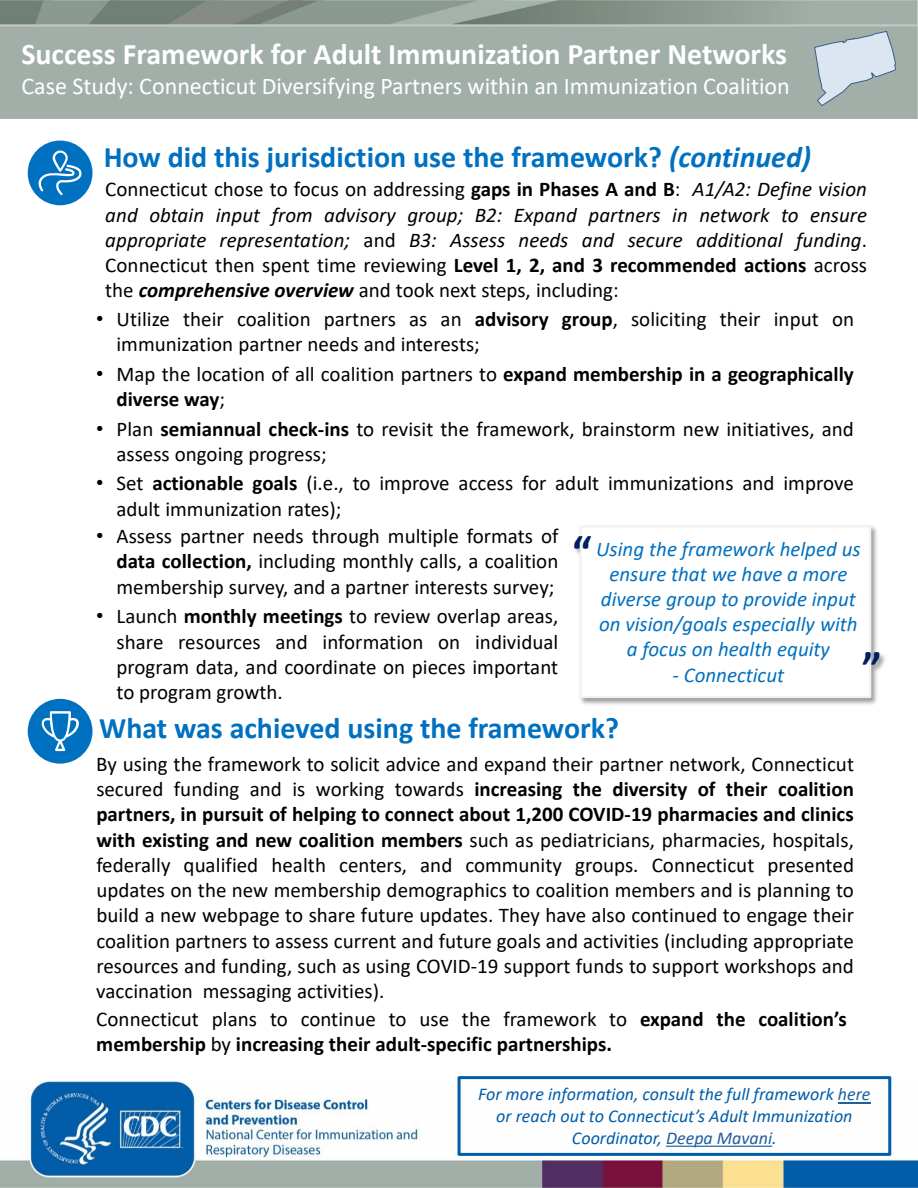
<style>
.page{position:relative;width:918px;height:1188px;background:#fff}
.page>*{position:absolute;margin:0;border:0;box-sizing:border-box;transform-origin:0 0}
.t1{font:700 45px "Calibri";color:#002060}
.t2{font:700 30px "Calibri";color:#0070c0}
.t3{font:700 30px "Calibri";color:#fff}
.t4{font:24px "Calibri";color:#fff}
.t5{font:21px/25.2px "Calibri";color:#000;text-align:justify}
.t6{font:italic 21px/25.2px "Calibri";color:#000;text-align:justify}
.t7{font:700 21px/25.2px "Calibri";color:#000}
.t8{font:italic 21px "Calibri";color:#0070c0}
.t9{font:italic 18px/21.6px "Calibri";color:#005daa;text-align:center}
.s1{font-style:italic}
.s2{font-style:normal}
.s3{font-weight:700;font-style:normal}
.s4{font-weight:700}
.s5{font-family:"Arial"}
.s6{font-family:"Arial";font-weight:400}
.s7{font-weight:400}
.s8{font-weight:700;font-style:normal;font-size:45px;color:#002060}
.s9{color:#205e9e}
</style>
<div class="page">
<img style="left:0;top:0;width:918px;height:119px">
<img style="left:0;top:1080px;width:918px;height:108px">
<svg style="left:28px;top:699px;width:65px;height:65px"></svg>
<svg style="left:28px;top:140px;width:65px;height:65px"></svg>
<svg style="left:55px;top:153px;width:11px;height:16px"></svg>
<svg style="left:814px;top:30px;width:83px;height:77px;background:#bbc8cd"></svg>
<img style="left:575px;top:526px;width:310px;height:179px">
<div style="left:580px;top:525px;width:291px;height:173px;background:#fff;border:2px solid #f2f2f2"></div>
<div style="left:459px;top:1078px;width:431px;height:76px;background:#fff"></div>
<div style="left:458px;top:1076px;width:433px;height:80px;border:3px solid #005daa"></div>
<hr style="left:838px;top:1102px;width:33px;height:2px;background:#205e9e">
<svg style="left:666px;top:1146px;width:106px;height:1px"></svg>
<h2 class="t3" style="left:21px;top:33px;width:767px">Success Framework for Adult Immunization Partner Networks</h2>
<p class="t4" style="left:21px;top:70px;width:770px">Case Study: Connecticut Diversifying Partners within an Immunization Coalition</p>
<h2 class="t2" style="left:104px;top:136px;width:709px">How did this jurisdiction use the framework? <span class="s1">(continued)</span></h2>
<p class="t6" style="left:105px;top:176px;width:763px"><span class="s2">Connecticut chose to focus on addressing</span> <span class="s3">gaps in Phases A and B</span><span class="s2">:</span> A1/A2: Define vision and obtain input from advisory group; B2: Expand partners in network to ensure appropriate representation; <span class="s2">and</span> B3: Assess needs and secure additional funding<span class="s2">.<br>Connecticut then spent time reviewing</span> <span class="s3">Level 1, 2, and 3 recommended actions</span> <span class="s2">across the</span> <span class="s4">comprehensive overview</span> <span class="s2">and took next steps, including:</span></p>
<p class="t5" style="left:117px;top:306px;width:739px;text-indent:-20px"><span class="s5">•</span> Utilize their coalition partners as an <span class="s4">advisory group</span>, soliciting their input on immunization partner needs and interests;</p>
<p class="t7" style="left:117px;top:361px;width:739px;text-indent:-20px"><span class="s6">•</span> <span class="s7">Map the location of all coalition partners to</span> expand membership in a geographically diverse way<span class="s7">;</span></p>
<p class="t5" style="left:117px;top:415px;width:739px;text-indent:-20px"><span class="s5">•</span> Plan <span class="s4">semiannual check-ins</span> to revisit the framework, brainstorm new initiatives, and assess ongoing progress;</p>
<p class="t5" style="left:117px;top:470px;width:739px;text-indent:-20px"><span class="s5">•</span> Set <span class="s4">actionable goals</span> (i.e., to improve access for adult immunizations and improve adult immunization rates);</p>
<p class="t5" style="left:117px;top:523px;width:443px;text-indent:-20px"><span class="s5">•</span> Assess partner needs through multiple formats of <span class="s4">data collection,</span> including monthly calls, a coalition membership survey, and a partner interests survey;</p>
<p class="t5" style="left:117px;top:603px;width:443px;text-indent:-20px"><span class="s5">•</span> Launch <span class="s4">monthly meetings</span> to review overlap areas, share resources and information on individual program data, and coordinate on pieces important to program growth.</p>
<p class="t8" style="left:572px;top:534px;width:290px"><span class="s8">“</span> Using the framework helped us</p>
<p class="t8" style="left:610px;top:559px;width:239px">ensure that we have a more</p>
<p class="t8" style="left:601px;top:584px;width:256px">diverse group to provide input</p>
<p class="t8" style="left:599px;top:610px;width:260px">on vision/goals especially with</p>
<p class="t8" style="left:627px;top:635px;width:205px">a focus on health equity</p>
<p class="t8" style="left:673px;top:660px;width:113px">- Connecticut</p>
<p class="t1" style="left:862px;top:636px;width:21px">”</p>
<h2 class="t2" style="left:99px;top:707px;width:521px">What was achieved using the framework?</h2>
<p class="t5" style="left:96px;top:751px;width:759px">By using the framework to solicit advice and expand their partner network, Connecticut secured funding and is working towards <span class="s4">increasing the diversity of their coalition partners, in pursuit of helping to connect about 1,200 COVID-19 pharmacies and clinics with existing and new coalition members</span> such as pediatricians, pharmacies, hospitals, federally qualified health centers, and community groups. Connecticut presented updates on the new membership demographics to coalition members and is planning to build a new webpage to share future updates. They have also continued to engage their coalition partners to assess current and future goals and activities (including appropriate resources and funding, such as using COVID-19 support funds to support workshops and vaccination messaging activities).</p>
<p class="t7" style="left:96px;top:1006px;width:752px"><span class="s7">Connecticut plans to continue to use the framework to</span> expand the coalition’s membership <span class="s7">by</span> increasing their adult-specific partnerships.</p>
<p class="t9" style="left:478px;top:1083px;width:394px">For more information, consult the full framework <span class="s9">here </span>or reach out to Connecticut’s Adult Immunization<br>Coordinator, <span class="s9">Deepa Mavani</span>.</p>
</div>
